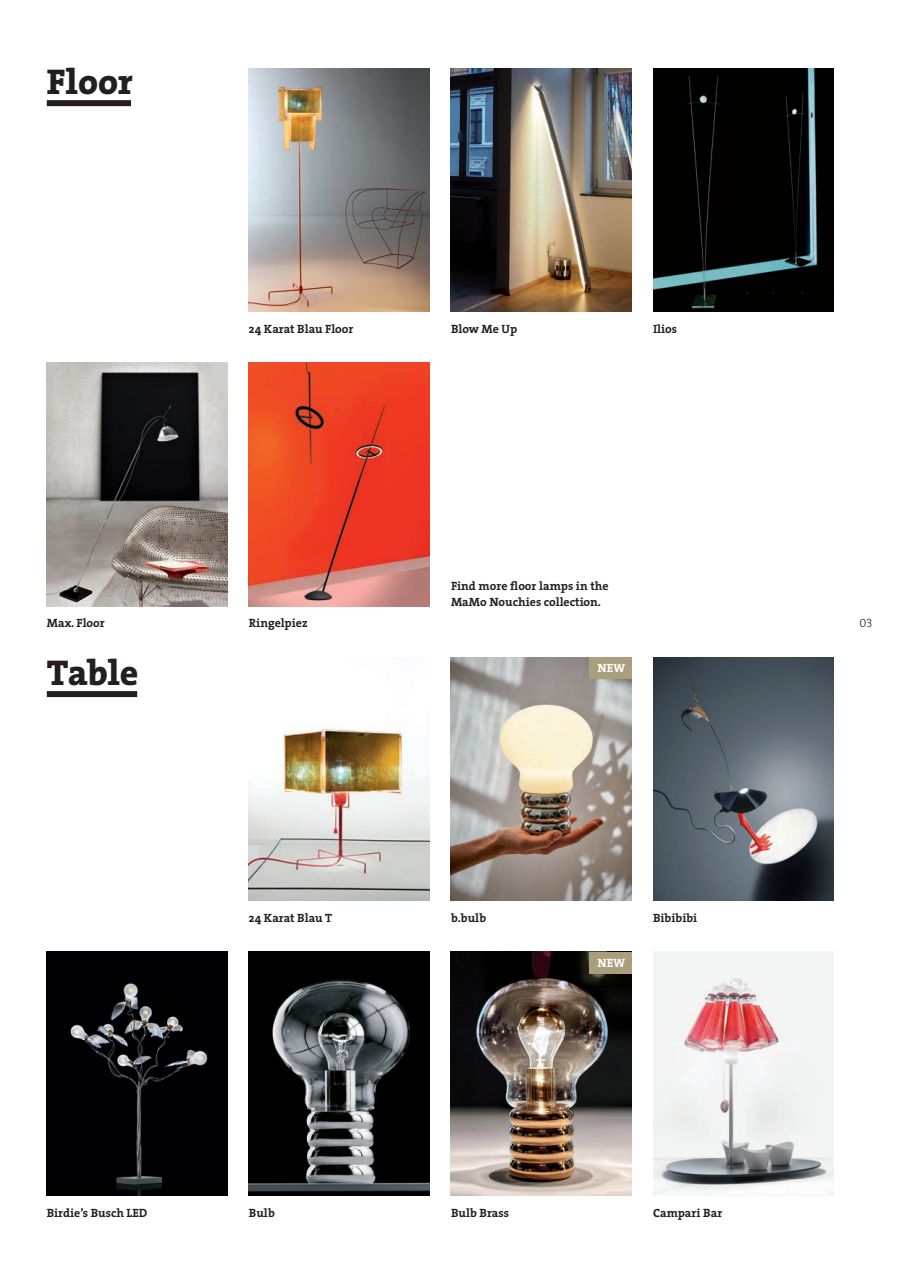
<style>
.page{position:relative;width:902px;height:1272px;background:#fff}
.page>*{position:absolute;margin:0;border:0;box-sizing:border-box;transform-origin:0 0}
.t1{font:800 36px "The Serif";letter-spacing:-.01em;color:#231f20}
.t2{font:700 12px/16.5px "The Serif";color:#231f20}
.t3{font:700 12px "The Serif";color:#fff}
.t4{font:12px "The Serif Light Caps";color:#231f20}
</style>
<div class="page">
<img style="left:653px;top:68px;width:180px;height:243px">
<img style="left:249px;top:68px;width:180px;height:243px">
<img style="left:47px;top:362px;width:180px;height:244px">
<img style="left:451px;top:68px;width:180px;height:243px">
<img style="left:249px;top:725px;width:180px;height:175px">
<img style="left:653px;top:657px;width:180px;height:243px">
<img style="left:47px;top:951px;width:180px;height:244px">
<img style="left:249px;top:951px;width:180px;height:244px">
<img style="left:653px;top:951px;width:180px;height:244px">
<div style="left:47px;top:100px;width:84px;height:6px;background:#231f20"></div>
<div style="left:47px;top:691px;width:90px;height:6px;background:#231f20"></div>
<img style="left:249px;top:362px;width:180px;height:244px">
<img style="left:451px;top:657px;width:180px;height:243px">
<div style="left:589px;top:657px;width:42px;height:21px;background:#a99f7c"></div>
<img style="left:451px;top:951px;width:180px;height:244px">
<div style="left:589px;top:951px;width:42px;height:22px;background:#a99f7c"></div>
<h1 class="t1" style="left:47px;top:51px;width:88px">Floor</h1>
<p class="t2" style="left:47px;top:615px;width:60px">Max. Floor</p>
<h1 class="t1" style="left:47px;top:642px;width:93px">Table</h1>
<p class="t2" style="left:249px;top:320px;width:106px">24 Karat Blau Floor</p>
<p class="t2" style="left:653px;top:320px;width:25px">Ilios</p>
<p class="t2" style="left:451px;top:320px;width:68px">Blow Me Up</p>
<p class="t2" style="left:249px;top:615px;width:60px">Ringelpiez</p>
<p class="t2" style="left:451px;top:577px;width:159px">Find more floor lamps in the<br>MaMo Nouchies collection.</p>
<p class="t3" style="left:597px;top:658px;width:29px">NEW</p>
<p class="t2" style="left:249px;top:909px;width:85px">24 Karat Blau T</p>
<p class="t2" style="left:653px;top:909px;width:46px">Bibibibi</p>
<p class="t2" style="left:451px;top:909px;width:37px">b.bulb</p>
<p class="t3" style="left:597px;top:952px;width:29px">NEW</p>
<p class="t2" style="left:47px;top:1203px;width:102px">Birdie’s Busch LED</p>
<p class="t2" style="left:249px;top:1203px;width:28px">Bulb</p>
<p class="t2" style="left:653px;top:1203px;width:71px">Campari Bar</p>
<p class="t2" style="left:451px;top:1203px;width:59px">Bulb Brass</p>
<p class="t4" style="left:859px;top:613px;width:15px">03</p>
</div>
